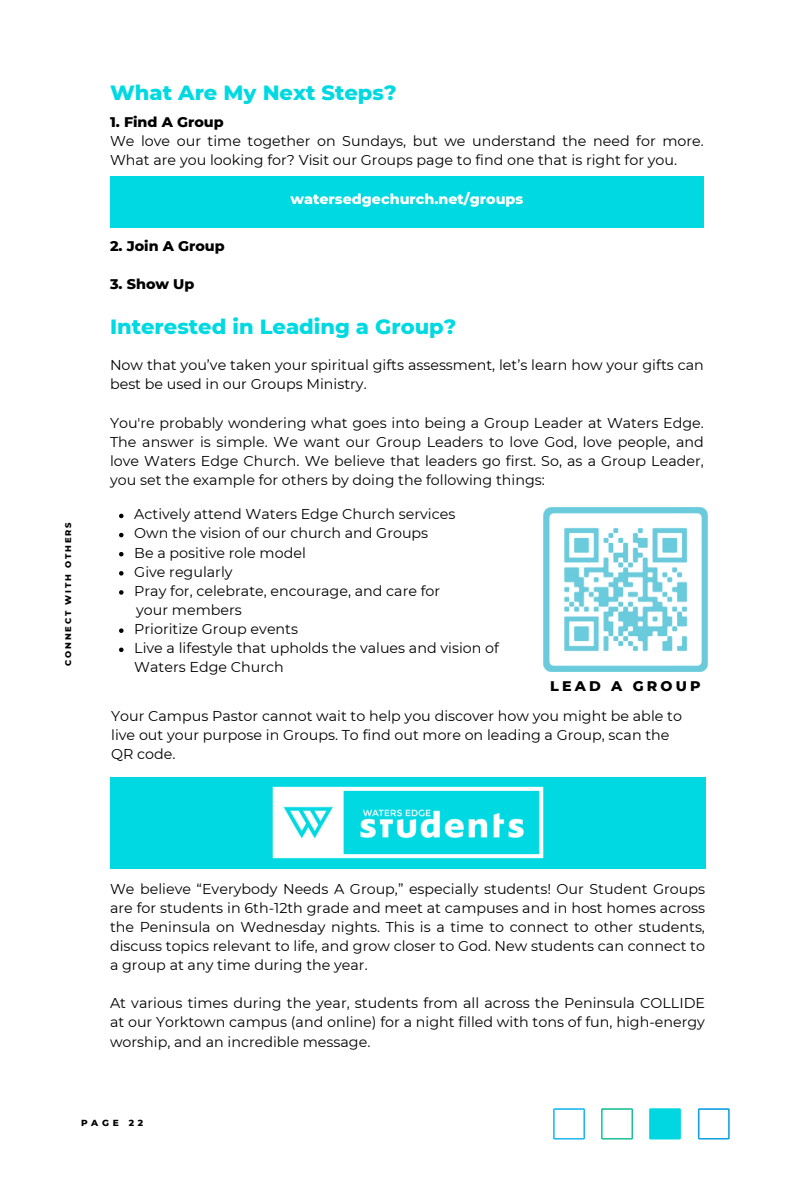
<style>
.page{position:relative;width:810px;height:1188px;background:#fff}
.page>*{position:absolute;margin:0;border:0;box-sizing:border-box;transform-origin:0 0}
.t1{font:800 21px "Montserrat";color:#00d9e2}
.t2{font:14.25px/19.2px "Montserrat";color:#000}
.t3{font:800 14.25px "Montserrat";color:#fff}
.t4{font:800 14.25px "Montserrat";color:#000}
.t5{font:800 14.25px "Montserrat";letter-spacing:.22em;color:#000}
.t6{font:800 9px "Montserrat";letter-spacing:.41em;color:#000}
.t7{font:800 8.4px "Montserrat";letter-spacing:.22em;color:#000}
.s1{font-weight:800}
</style>
<div class="page">
<img style="left:553px;top:1108px;width:177px;height:32px">
<img style="left:543px;top:507px;width:165px;height:165px">
<svg style="left:119px;top:514px;width:5px;height:4px"></svg>
<svg style="left:119px;top:533px;width:5px;height:4px"></svg>
<svg style="left:119px;top:552px;width:5px;height:4px"></svg>
<svg style="left:119px;top:571px;width:5px;height:5px"></svg>
<svg style="left:119px;top:590px;width:5px;height:5px"></svg>
<svg style="left:119px;top:628px;width:5px;height:5px"></svg>
<svg style="left:119px;top:648px;width:5px;height:4px"></svg>
<div style="left:110px;top:777px;width:595px;height:92px;background:#00d9e2"></div>
<img style="left:272px;top:786px;width:272px;height:73px">
<div style="left:110px;top:177px;width:594px;height:51px;background:#00d9e2"></div>
<h1 class="t7" style="left:63px;top:666px;width:145px;rotate:-90deg">CONNECT WITH OTHERS</h1>
<p class="t1" style="left:110px;top:80px;width:288px">What Are My Next Steps?</p>
<h4 class="t2" style="left:110px;top:113px;width:595px"><span class="s1">1. Find A Group<br></span>We love our time together on Sundays, but we understand the need for more.<br>What are you looking for? Visit our Groups page to find one that is right for you.</h4>
<h4 class="t3" style="left:290px;top:190px;width:234px">watersedgechurch.net/groups</h4>
<p class="t4" style="left:110px;top:237px;width:116px">2. Join A Group</p>
<p class="t4" style="left:110px;top:275px;width:86px">3. Show Up</p>
<h3 class="t1" style="left:110px;top:314px;width:348px">Interested in Leading a Group?</h3>
<h3 class="t2" style="left:110px;top:356px;width:595px">Now that you’ve taken your spiritual gifts assessment, let’s learn how your gifts can best be used in our Groups Ministry.</h3>
<h3 class="t2" style="left:110px;top:413px;width:595px;text-align:justify">You're probably wondering what goes into being a Group Leader at Waters Edge.<br>The answer is simple. We want our Group Leaders to love God, love people, and love Waters Edge Church. We believe that leaders go first. So, as a Group Leader, you set the example for others by doing the following things:</h3>
<p class="t2" style="left:134px;top:505px;width:323px">Actively attend Waters Edge Church services</p>
<p class="t2" style="left:134px;top:524px;width:295px">Own the vision of our church and Groups</p>
<p class="t2" style="left:134px;top:543px;width:173px">Be a positive role model</p>
<p class="t2" style="left:134px;top:562px;width:100px">Give regularly</p>
<p class="t2" style="left:134px;top:581px;width:308px">Pray for, celebrate, encourage, and care for</p>
<h4 class="t2" style="left:136px;top:600px;width:107px">your members</h4>
<p class="t2" style="left:134px;top:619px;width:165px">Prioritize Group events</p>
<p class="t2" style="left:134px;top:638px;width:366px">Live a lifestyle that upholds the values and vision of<br>Waters Edge Church</p>
<h4 class="t5" style="left:550px;top:678px;width:152px">LEAD A GROUP</h4>
<h4 class="t2" style="left:111px;top:706px;width:572px">Your Campus Pastor cannot wait to help you discover how you might be able to live out your purpose in Groups. To find out more on leading a Group, scan the<br>QR code.</h4>
<p class="t2" style="left:110px;top:879px;width:596px;text-align:justify">We believe “Everybody Needs A Group,” especially students! Our Student Groups are for students in 6th-12th grade and meet at campuses and in host homes across the Peninsula on Wednesday nights. This is a time to connect to other students, discuss topics relevant to life, and grow closer to God. New students can connect to a group at any time during the year.</p>
<h2 class="t2" style="left:110px;top:994px;width:596px;text-align:justify">At various times during the year, students from all across the Peninsula COLLIDE at our Yorktown campus (and online) for a night filled with tons of fun, high-energy worship, and an incredible message.</h2>
<h4 class="t6" style="left:81px;top:1117px;width:64px">PAGE 22</h4>
</div>
